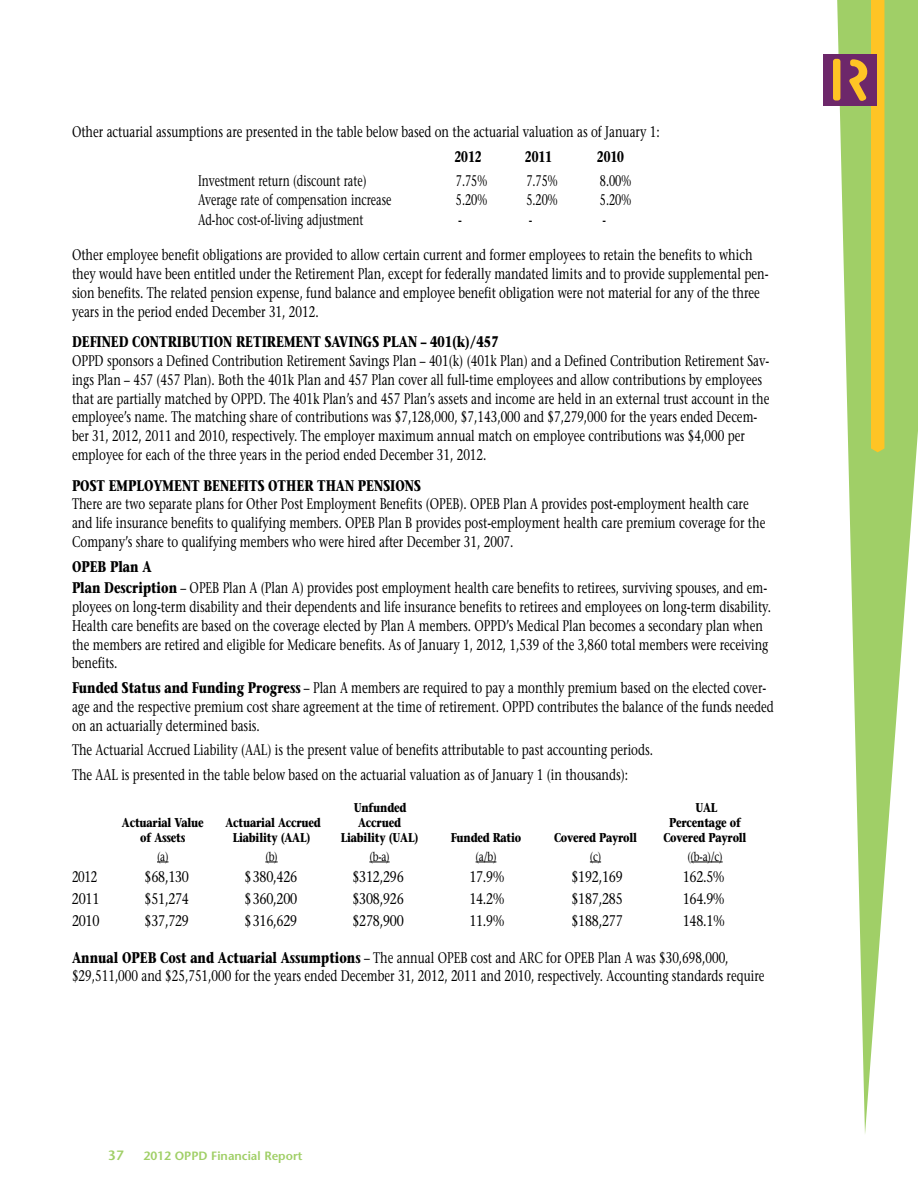
<style>
.page{position:relative;width:918px;height:1188px;background:#fff}
.page>*{position:absolute;margin:0;border:0;box-sizing:border-box;transform-origin:0 0}
.t1{font:500 15.3px/18.8px "Stone Serif Std";color:#000;scale:.75 1}
.t2{font:500 15.3px "Stone Serif Std";color:#000;scale:.8 1}
.t3{font:500 15.3px "Stone Serif Std";color:#000;scale:.7 1}
.t4{font:700 15.3px "Stone Serif Std";color:#000;scale:.75 1}
.t5{font:700 15.3px "Stone Serif Std";color:#000;scale:.7 1}
.t6{font:500 15.3px "Stone Serif Std";color:#000;scale:.74 1}
.t7{font:600 13.5px "Stone Sans Std";color:#a0cf67}
.t8{font:700 12.75px "Stone Serif Std";letter-spacing:-.02em;color:#000;scale:.78 1}
.t9{font:500 12.75px "Stone Serif Std";color:#000;scale:.78 1}
.t10{font:600 12px "Stone Sans Std";color:#a0cf67}
.s1{font-weight:700}
</style>
<div class="page">
<svg style="left:848px;top:0;width:70px;height:1134px;fill:#a0cf67"></svg>
<div style="left:823px;top:54px;width:54px;height:52px;background:#6d276a"></div>
<svg style="left:833px;top:0;width:51px;height:452px"></svg>
<svg style="left:265px;top:862px;width:13px;height:1px"></svg>
<svg style="left:369px;top:862px;width:21px;height:1px"></svg>
<svg style="left:476px;top:862px;width:20px;height:1px"></svg>
<hr style="left:691px;top:862px;width:32px;height:1px;background:#000">
<p class="t1" style="left:72px;top:122px;width:785px">Other actuarial assumptions are presented in the table below based on the actuarial valuation as of January 1:</p>
<p class="t5" style="left:454px;top:147px;width:40px">2012</p>
<p class="t5" style="left:525px;top:147px;width:40px">2011</p>
<p class="t5" style="left:597px;top:147px;width:40px">2010</p>
<p class="t3" style="left:198px;top:172px;width:242px">Investment return (discount rate)</p>
<p class="t3" style="left:456px;top:172px;width:46px">7. 75%</p>
<p class="t3" style="left:526px;top:172px;width:46px">7. 75%</p>
<p class="t3" style="left:600px;top:172px;width:46px">8.00%</p>
<p class="t3" style="left:198px;top:191px;width:278px">Average rate of compensation increase</p>
<p class="t3" style="left:456px;top:191px;width:46px">5. 20%</p>
<p class="t3" style="left:526px;top:191px;width:46px">5. 20%</p>
<p class="t3" style="left:600px;top:191px;width:46px">5. 20%</p>
<p class="t3" style="left:198px;top:211px;width:238px">Ad-hoc cost-of-living adjustment</p>
<p class="t1" style="left:458px;top:210px;width:7px">-</p>
<p class="t3" style="left:529px;top:211px;width:7px">-</p>
<p class="t3" style="left:602px;top:211px;width:7px">-</p>
<p class="t1" style="left:72px;top:246px;width:930px">Other employee benefit obligations are provided to allow certain current and former employees to retain the benefits to which they would have been entitled under the Retirement Plan, except for federally mandated limits and to provide supplemental pen&shy;sion benefits. The related pension expense, fund balance and employee benefit obligation were not material for any of the three years in the period ended December 31, 2012.</p>
<p class="t4" style="left:72px;top:332px;width:570px">DEFINED CONTRIBUTION RETIREMENT SAVINGS PLAN – 401(k)/457</p>
<p class="t1" style="left:72px;top:351px;width:931px">OPPD sponsors a Defined Contribution Retirement Savings Plan – 401(k) (401k Plan) and a Defined Contribution Retirement Sav&shy;ings Plan – 457 (457 Plan). Both the 401k Plan and 457 Plan cover all full-time employees and allow contributions by employees that are partially matched by OPPD. The 401k Plan’s and 457 Plan’s assets and income are held in an external trust account in the employee’s name. The matching share of contributions was $7,128,000, $7,143,000 and $7,279,000 for the years ended Decem&shy;ber 31, 2012, 2011 and 2010, respectively. The employer maximum annual match on employee contributions was $4,000 per employee for each of the three years in the period ended December 31, 2012.</p>
<p class="t4" style="left:72px;top:476px;width:467px">POST EMPLOYMENT BENEFITS OTHER THAN PENSIONS</p>
<p class="t1" style="left:72px;top:495px;width:926px">There are two separate plans for Other Post Employment Benefits (OPEB). OPEB Plan A provides post-employment health care and life insurance benefits to qualifying members. OPEB Plan B provides post-employment health care premium coverage for the<br>Company’s share to qualifying members who were hired after December 31, 2007.</p>
<p class="t1" style="left:72px;top:555px;width:929px;line-height:21.8px"><span class="s1">OPEB Plan A<br>Plan Description</span> – OPEB Plan A (Plan A) provides post employment health care benefits to retirees, surviving spouses, and em-</p>
<p class="t1" style="left:72px;top:597px;width:931px">ployees on long-term disability and their dependents and life insurance benefits to retirees and employees on long-term disability.<br>Health care benefits are based on the coverage elected by Plan A members. OPPD’s Medical Plan becomes a secondary plan when the members are retired and eligible for Medicare benefits. As of January 1, 2012, 1,539 of the 3,860 total members were receiving benefits.</p>
<p class="t1" style="left:72px;top:679px;width:937px"><span class="s1">Funded Status and Funding Progress</span> – Plan A members are required to pay a monthly premium based on the elected cover&shy;age and the respective premium cost share agreement at the time of retirement. OPPD contributes the balance of the funds needed on an actuarially determined basis.</p>
<p class="t1" style="left:72px;top:738px;width:774px;line-height:24.8px">The Actuarial Accrued Liability (AAL) is the present value of benefits attributable to past accounting periods.<br>The AAL is presented in the table below based on the actuarial valuation as of January 1 (in thousands):</p>
<p class="t8" style="left:354px;top:799px;width:69px">Unfunded</p>
<p class="t8" style="left:695px;top:799px;width:30px">UAL</p>
<p class="t8" style="left:122px;top:814px;width:106px">Actuarial Value</p>
<p class="t8" style="left:225px;top:814px;width:124px">Actuarial Accrued</p>
<p class="t8" style="left:358px;top:814px;width:56px">Accrued</p>
<p class="t8" style="left:669px;top:814px;width:93px">Percentage of</p>
<p class="t8" style="left:140px;top:829px;width:59px">of Assets</p>
<p class="t8" style="left:233px;top:829px;width:101px">Liability (AAL)</p>
<p class="t8" style="left:341px;top:829px;width:101px">Liability (UAL)</p>
<p class="t8" style="left:451px;top:829px;width:92px">Funded Ratio</p>
<p class="t8" style="left:554px;top:829px;width:108px">Covered Payroll</p>
<p class="t8" style="left:663px;top:829px;width:108px">Covered Payroll</p>
<p class="t9" style="left:157px;top:849px;width:16px">(a)</p>
<p class="t9" style="left:265px;top:849px;width:17px">(b)</p>
<p class="t9" style="left:369px;top:849px;width:28px">(b-a)</p>
<p class="t9" style="left:476px;top:849px;width:28px">(a/b)</p>
<p class="t9" style="left:590px;top:849px;width:16px">(c)</p>
<p class="t9" style="left:687px;top:849px;width:47px">((b-a)/c)</p>
<p class="t6" style="left:72px;top:868px;width:36px">2012</p>
<p class="t2" style="left:145px;top:868px;width:57px">$68,130</p>
<p class="t2" style="left:245px;top:868px;width:67px">$380,426</p>
<p class="t2" style="left:352px;top:868px;width:66px">$312,296</p>
<p class="t2" style="left:469px;top:868px;width:45px">17.9%</p>
<p class="t2" style="left:572px;top:868px;width:66px">$192,169</p>
<p class="t2" style="left:683px;top:868px;width:54px">162.5%</p>
<p class="t2" style="left:72px;top:890px;width:36px">2011</p>
<p class="t2" style="left:145px;top:890px;width:57px">$51,274</p>
<p class="t2" style="left:245px;top:890px;width:67px">$360,200</p>
<p class="t2" style="left:352px;top:890px;width:66px">$308,926</p>
<p class="t2" style="left:469px;top:890px;width:45px">14.2%</p>
<p class="t2" style="left:572px;top:890px;width:66px">$187,285</p>
<p class="t2" style="left:683px;top:890px;width:54px">164.9%</p>
<p class="t2" style="left:72px;top:912px;width:36px">2010</p>
<p class="t2" style="left:145px;top:912px;width:57px">$37,729</p>
<p class="t2" style="left:245px;top:912px;width:67px">$316,629</p>
<p class="t2" style="left:353px;top:912px;width:66px">$278,900</p>
<p class="t2" style="left:469px;top:912px;width:45px">11.9%</p>
<p class="t2" style="left:572px;top:912px;width:66px">$188,277</p>
<p class="t2" style="left:683px;top:912px;width:54px">148. 1%</p>
<p class="t1" style="left:72px;top:948px;width:925px"><span class="s1">Annual OPEB Cost and Actuarial Assumptions</span> – The annual OPEB cost and ARC for OPEB Plan A was $30,698,000, $29,511,000 and $25,751,000 for the years ended December 31, 2012, 2011 and 2010, respectively. Accounting standards require</p>
<p class="t7" style="left:108px;top:1147px;width:17px">37</p>
<p class="t10" style="left:143px;top:1149px;width:161px">2012 OPPD Financial Report</p>
</div>
